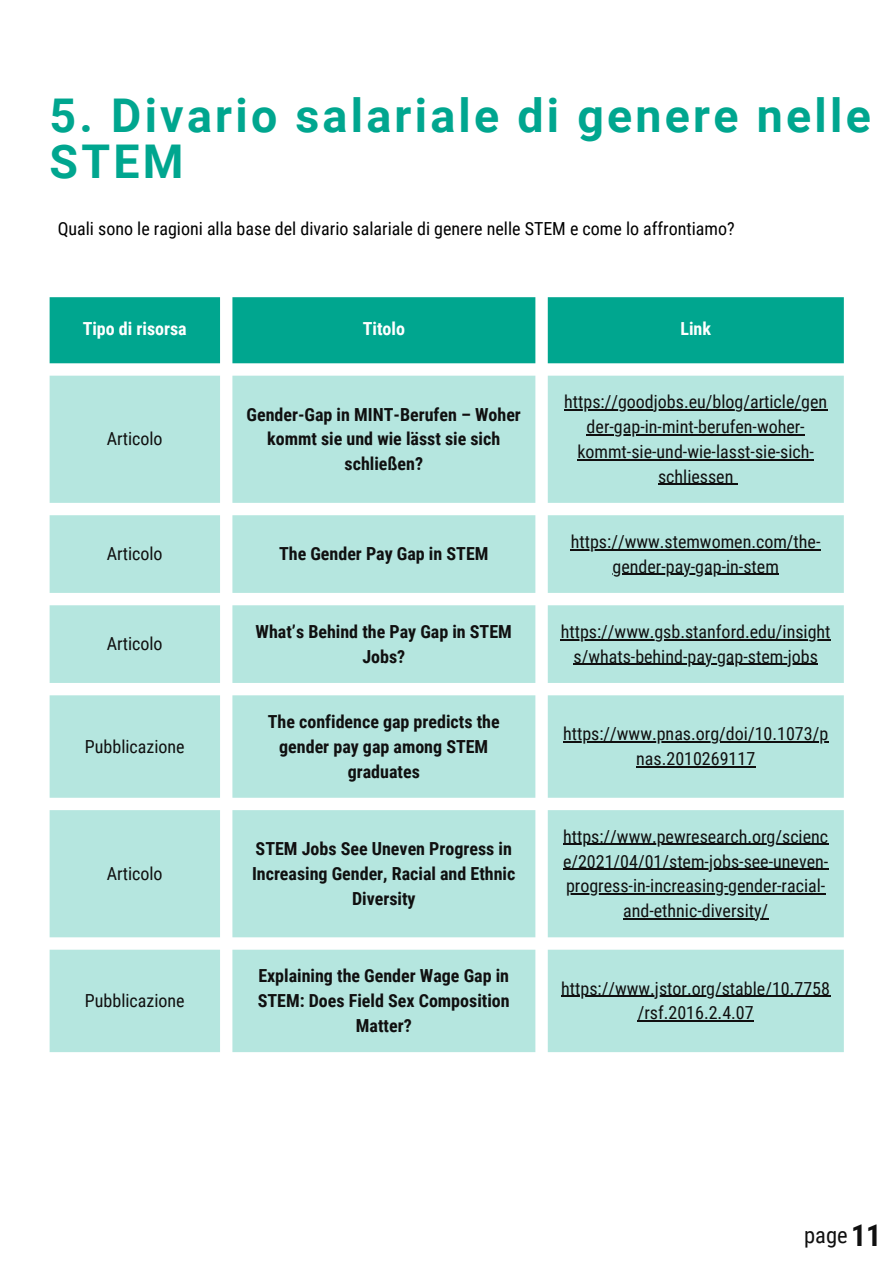
<style>
.page{position:relative;width:893px;height:1264px;background:#fff}
.page>*{position:absolute;margin:0;border:0;box-sizing:border-box;transform-origin:0 0}
.t1{font:700 46.5px/46.2px "Roboto";letter-spacing:.07em;color:#00a68f}
.t2{font:22.5px "Roboto Condensed";color:#101010}
.t3{font:18px/24.8px "Roboto Condensed";color:#101010;text-align:center}
.t4{font:700 18px/24.8px "Roboto Condensed";color:#101010;text-align:center}
.t5{font:18px "Roboto Condensed";color:#000}
.t6{font:700 18px "Roboto Condensed";color:#fff}
.s1{font-weight:700;font-size:30px}
</style>
<div class="page">
<div style="left:50px;top:297px;width:793px;height:66px;background:#00a68f"></div>
<svg style="left:50px;top:375px;width:793px;height:677px;background:#bde8e1"></svg>
<hr style="left:564px;top:409px;width:263px;height:1px;background:#101010">
<hr style="left:586px;top:434px;width:218px;height:1px;background:#101010">
<hr style="left:577px;top:459px;width:237px;height:1px;background:#101010">
<hr style="left:658px;top:483px;width:75px;height:2px;background:#101010">
<hr style="left:570px;top:549px;width:250px;height:1px;background:#101010">
<hr style="left:612px;top:573px;width:167px;height:2px;background:#101010">
<hr style="left:560px;top:639px;width:270px;height:1px;background:#101010">
<hr style="left:573px;top:663px;width:245px;height:2px;background:#101010">
<hr style="left:563px;top:741px;width:265px;height:1px;background:#101010">
<hr style="left:636px;top:766px;width:119px;height:1px;background:#101010">
<hr style="left:563px;top:843px;width:265px;height:2px;background:#101010">
<hr style="left:563px;top:868px;width:265px;height:1px;background:#101010">
<hr style="left:566px;top:893px;width:259px;height:1px;background:#101010">
<hr style="left:623px;top:918px;width:145px;height:1px;background:#101010">
<hr style="left:561px;top:995px;width:269px;height:1px;background:#101010">
<hr style="left:637px;top:1020px;width:116px;height:1px;background:#101010">
<h1 class="t1" style="left:50px;top:93px;width:822px">5. Divario salariale di genere nelle<br>STEM</h1>
<p class="t5" style="left:58px;top:218px;width:678px">Quali sono le ragioni alla base del divario salariale di genere nelle STEM e come lo affrontiamo?</p>
<p class="t6" style="left:83px;top:319px;width:106px">Tipo di risorsa</p>
<p class="t6" style="left:363px;top:319px;width:44px">Titolo</p>
<p class="t6" style="left:680px;top:319px;width:32px">Link</p>
<p class="t3" style="left:107px;top:427px;width:57px">Articolo</p>
<p class="t4" style="left:246px;top:402px;width:276px">Gender-Gap in MINT-Berufen – Woher kommt sie und wie lässt sie sich schließen?</p>
<p class="t3" style="left:107px;top:541px;width:57px">Articolo</p>
<p class="t4" style="left:279px;top:541px;width:211px">The Gender Pay Gap in STEM</p>
<p class="t3" style="left:564px;top:390px;width:264px">https://goodjobs.eu/blog/article/gen der-gap-in-mint-berufen-woher&shy;kommt-sie-und-wie-lasst-sie-sich&shy;schliessen</p>
<p class="t3" style="left:570px;top:529px;width:251px">https://www.stemwomen.com/the&shy;gender-pay-gap-in-stem</p>
<p class="t3" style="left:107px;top:631px;width:57px">Articolo</p>
<p class="t3" style="left:85px;top:734px;width:101px">Pubblicazione</p>
<p class="t3" style="left:107px;top:861px;width:57px">Articolo</p>
<p class="t3" style="left:85px;top:988px;width:101px">Pubblicazione</p>
<p class="t4" style="left:255px;top:619px;width:258px">What’s Behind the Pay Gap in STEM<br>Jobs?</p>
<p class="t3" style="left:560px;top:619px;width:271px">https://www.gsb.stanford.edu/insight s/whats-behind-pay-gap-stem-jobs</p>
<p class="t4" style="left:268px;top:709px;width:233px">The confidence gap predicts the gender pay gap among STEM graduates</p>
<p class="t4" style="left:252px;top:836px;width:265px">STEM Jobs See Uneven Progress in<br>Increasing Gender, Racial and Ethnic<br>Diversity</p>
<p class="t4" style="left:258px;top:963px;width:253px">Explaining the Gender Wage Gap in<br>STEM: Does Field Sex Composition<br>Matter?</p>
<p class="t3" style="left:563px;top:721px;width:267px">https://www.pnas.org/doi/10.1073/p nas.2010269117</p>
<p class="t3" style="left:563px;top:824px;width:267px">https://www.pewresearch.org/scienc e/2021/04/01/stem-jobs-see-uneven&shy;progress-in-increasing-gender-racial&shy;and-ethnic-diversity/</p>
<p class="t3" style="left:561px;top:976px;width:270px">https://www.jstor.org/stable/10.7758 /rsf.2016.2.4.07</p>
<p class="t2" style="left:804px;top:1222px;width:79px">page <span class="s1">11</span></p>
</div>
